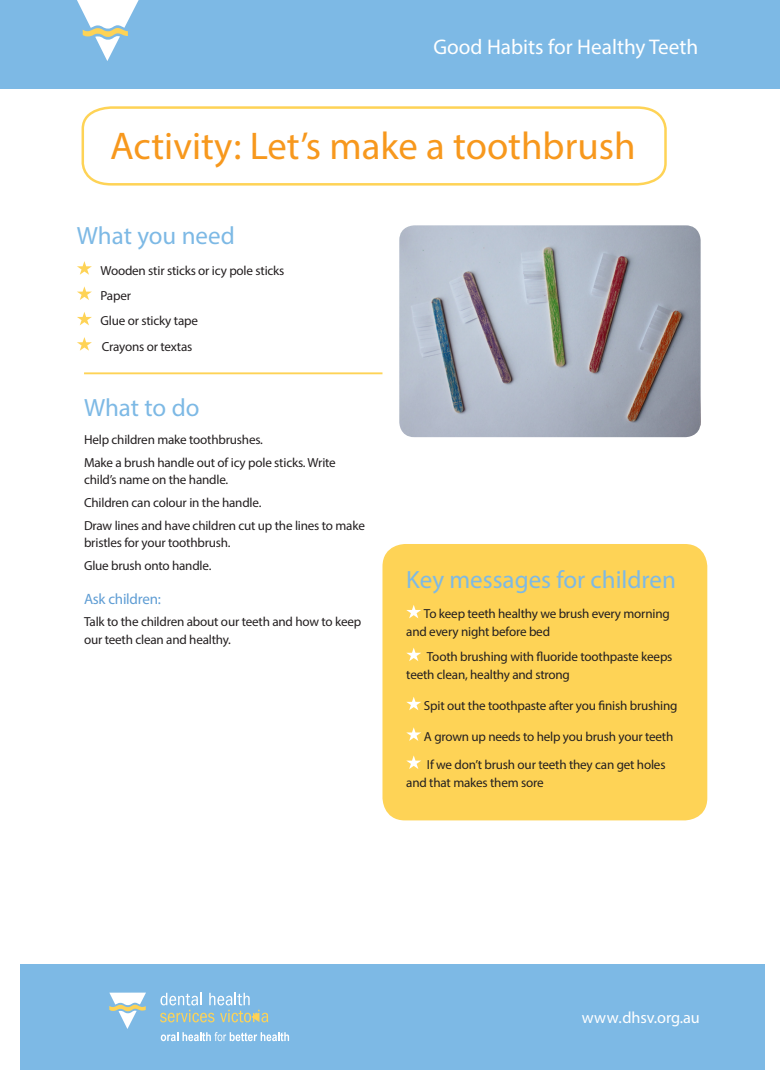
<style>
.page{position:relative;width:780px;height:1088px;background:#fff}
.page>*{position:absolute;margin:0;border:0;box-sizing:border-box;transform-origin:0 0}
.heading_2{font:38.75px "Myriad Pro";color:#f7981d}
.heading_3{font:25px "Myriad Pro";color:#7db9e5}
.heading_3-2{font:21.25px "Myriad Pro";color:#fff}
.body_copy_11_5pt{font:16.25px "Myriad Pro";letter-spacing:-.005em;color:#fff}
.body_copy_10_5pt{font:15px "Myriad Pro";letter-spacing:-.015em;color:#5f9dd4}
.body_copy_10_5pt-2{font:13.12px/17.5px "Myriad Pro";letter-spacing:-.015em;color:#231f20}
.heading_3-3{font:13.12px "Myriad Pro";letter-spacing:-.015em;color:#231f20}
</style>
<div class="page">
<svg style="left:81px;top:106px;width:586px;height:80px"></svg>
<svg style="left:77px;top:261px;width:15px;height:14px"></svg>
<svg style="left:77px;top:286px;width:15px;height:14px"></svg>
<svg style="left:77px;top:312px;width:15px;height:13px"></svg>
<svg style="left:77px;top:337px;width:15px;height:14px"></svg>
<hr style="left:84px;top:372px;width:298px;height:2px;background:#fed356">
<div style="left:0;top:0;width:780px;height:89px;background:#7db9e5"></div>
<svg style="left:77px;top:0;width:62px;height:61px"></svg>
<div style="left:20px;top:964px;width:744px;height:106px;background:#7db9e5"></div>
<svg style="left:161px;top:1032px;width:128px;height:9px"></svg>
<svg style="left:109px;top:992px;width:37px;height:37px"></svg>
<svg style="left:160px;top:993px;width:108px;height:29px"></svg>
<img style="left:399px;top:225px;width:301px;height:212px">
<div style="left:384px;top:545px;width:322px;height:274px;background:#fed356;border-radius:21px"></div>
<svg style="left:406px;top:605px;width:15px;height:13px"></svg>
<svg style="left:406px;top:648px;width:15px;height:13px"></svg>
<svg style="left:406px;top:697px;width:15px;height:13px"></svg>
<svg style="left:406px;top:727px;width:15px;height:14px"></svg>
<svg style="left:406px;top:755px;width:15px;height:14px"></svg>
<div style="left:382px;top:544px;width:325px;height:276px;border:2px solid #fed356;border-radius:21px"></div>
<p class="heading_3-2" style="left:433px;top:34px;width:266px">Good Habits for Healthy Teeth</p>
<p class="heading_2" style="left:110px;top:122px;width:526px">Activity: Let’s make a toothbrush</p>
<p class="heading_3" style="left:77px;top:220px;width:159px">What you need</p>
<p class="body_copy_10_5pt-2" style="left:100px;top:261px;width:185px">Wooden stir sticks or icy pole sticks</p>
<p class="body_copy_10_5pt-2" style="left:100px;top:287px;width:32px">Paper</p>
<p class="body_copy_10_5pt-2" style="left:100px;top:312px;width:99px">Glue or sticky tape</p>
<p class="body_copy_10_5pt-2" style="left:102px;top:337px;width:92px">Crayons or textas</p>
<p class="heading_3" style="left:84px;top:392px;width:117px">What to do</p>
<p class="body_copy_10_5pt-2" style="left:84px;top:430px;width:180px">Help children make toothbrushes.</p>
<p class="body_copy_10_5pt-2" style="left:84px;top:453px;width:253px">Make a brush handle out of icy pole sticks. Write child’s name on the handle.</p>
<p class="body_copy_10_5pt-2" style="left:84px;top:494px;width:179px">Children can colour in the handle.</p>
<p class="body_copy_10_5pt-2" style="left:84px;top:516px;width:282px">Draw lines and have children cut up the lines to make bristles for your toothbrush.</p>
<p class="body_copy_10_5pt-2" style="left:84px;top:557px;width:129px">Glue brush onto handle.</p>
<p class="body_copy_10_5pt" style="left:84px;top:589px;width:78px">Ask children:</p>
<p class="body_copy_10_5pt-2" style="left:84px;top:613px;width:279px">Talk to the children about our teeth and how to keep our teeth clean and healthy.</p>
<p class="heading_3" style="left:406px;top:564px;width:271px">Key messages for children</p>
<p class="body_copy_10_5pt-2" style="left:406px;top:605px;width:265px;text-indent:18px">To keep teeth healthy we brush every morning and every night before bed</p>
<p class="body_copy_10_5pt-2" style="left:406px;top:648px;width:268px;text-indent:21px">Tooth brushing with fluoride toothpaste keeps teeth clean, healthy and strong</p>
<p class="heading_3-3" style="left:424px;top:698px;width:255px">Spit out the toothpaste after you finish brushing</p>
<p class="heading_3-3" style="left:424px;top:728px;width:251px">A grown up needs to help you brush your teeth</p>
<p class="body_copy_10_5pt-2" style="left:406px;top:756px;width:261px;text-indent:21px">If we don’t brush our teeth they can get holes and that makes them sore</p>
<p class="body_copy_11_5pt" style="left:581px;top:1007px;width:120px">www.dhsv.org.au</p>
</div>
